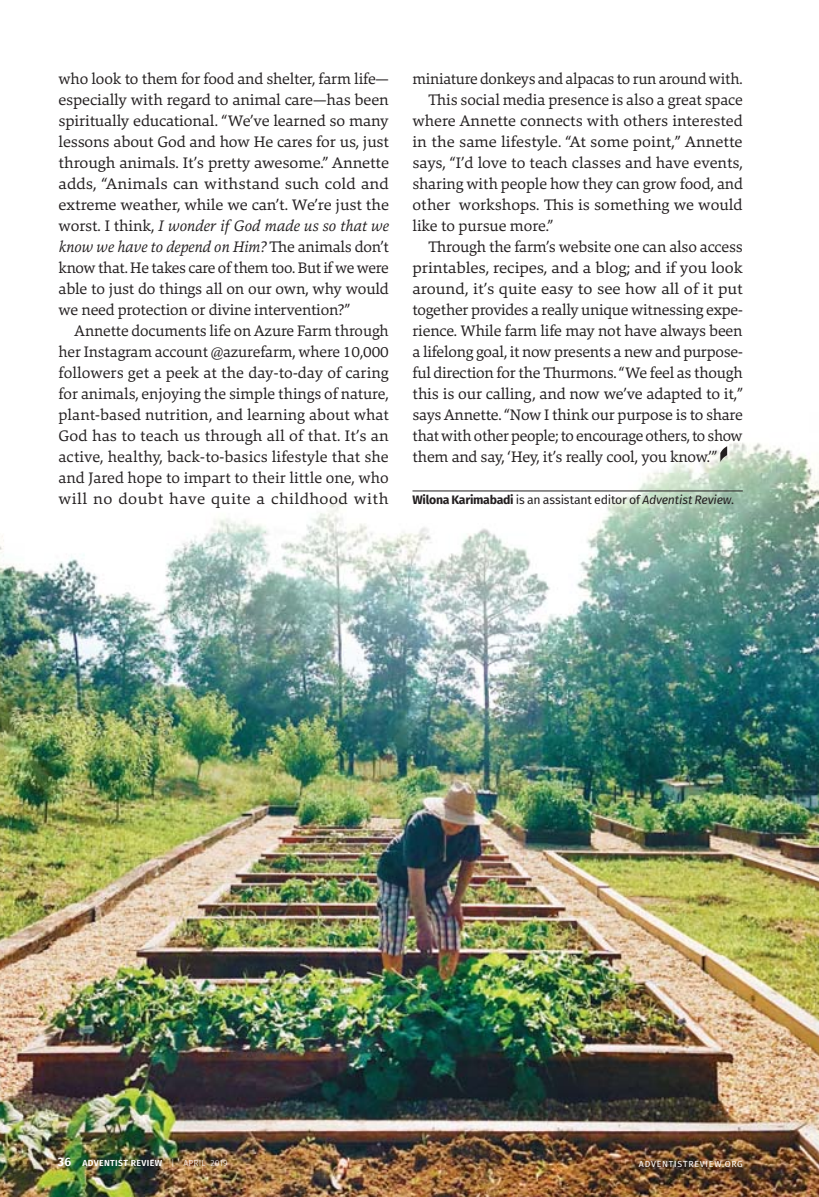
<style>
.page{position:relative;width:819px;height:1197px;background:#fff}
.page>*{position:absolute;margin:0;border:0;box-sizing:border-box;transform-origin:0 0}
.t1{font:15.75px/21px "Danton";letter-spacing:-.01em;color:#231f20;text-align:justify}
.t2{font:15.75px "Danton";letter-spacing:-.01em;color:#231f20;scale:1.05 1}
.t3{font:12.25px "Fira Sans";letter-spacing:-.02em;color:#231f20}
.t4{font:600 8.75px "Fira Sans";letter-spacing:.04em;color:#fff}
.t5{font:8.75px "Fira Sans";letter-spacing:.09em;color:#fff}
.s1{font-style:italic}
.s2{font-weight:700}
.s3{font-size:12.25px}
.s4{font-weight:300}
</style>
<div class="page">
<img style="left:0;top:443px;width:819px;height:754px">
<hr style="left:412px;top:490px;width:331px;height:1px;background:#231f20">
<svg style="left:720px;top:446px;width:7px;height:16px"></svg>
<p class="t1" style="left:59px;top:70px;width:332px">who look to them for food and shelter, farm life— especially with regard to animal care—has been spiritually educational. “We’ve learned so many lessons about God and how He cares for us, just through animals. It’s pretty awesome.” Annette adds, “Animals can withstand such cold and extreme weather, while we can’t. We’re just the worst. I think, <span class="s1">I wonder if God made us so that we know we have to depend on Him?</span> The animals don’t know that. He takes care of them too. But if we were able to just do things all on our own, why would we need protection or divine intervention?”</p>
<p class="t1" style="left:59px;top:322px;width:332px;text-indent:16px">Annette documents life on Azure Farm through her Instagram account @azurefarm, where 10,000 followers get a peek at the day-to-day of caring for animals, enjoying the simple things of nature, plant-based nutrition, and learning about what God has to teach us through all of that. It’s an active, healthy, back-to-basics lifestyle that she and Jared hope to impart to their little one, who will no doubt have quite a childhood with</p>
<p class="t1" style="left:412px;top:70px;width:332px">miniature donkeys and alpacas to run around with.</p>
<p class="t1" style="left:428px;top:91px;width:316px">This social media presence is also a great space</p>
<p class="t1" style="left:412px;top:112px;width:332px">where Annette connects with others interested</p>
<p class="t1" style="left:412px;top:133px;width:332px">in the same lifestyle. “At some point,” Annette</p>
<p class="t1" style="left:412px;top:154px;width:332px">says, “I’d love to teach classes and have events,</p>
<p class="t1" style="left:412px;top:175px;width:332px">sharing with people how they can grow food, and</p>
<p class="t1" style="left:412px;top:196px;width:332px">other workshops. This is something we would</p>
<p class="t1" style="left:412px;top:217px;width:142px">like to pursue more.”</p>
<p class="t1" style="left:428px;top:238px;width:316px">Through the farm’s website one can also access</p>
<p class="t2" style="left:412px;top:262px;width:316px">printables, recipes, and a blog; and if you look</p>
<p class="t2" style="left:412px;top:283px;width:316px">around, it’s quite easy to see how all of it put</p>
<p class="t1" style="left:412px;top:301px;width:332px">together provides a really unique witnessing expe-</p>
<p class="t1" style="left:412px;top:322px;width:331px">rience. While farm life may not have always been</p>
<p class="t1" style="left:412px;top:343px;width:332px">a lifelong goal, it now presents a new and purpose-</p>
<p class="t1" style="left:412px;top:364px;width:332px">ful direction for the Thurmons. “We feel as though</p>
<p class="t1" style="left:412px;top:385px;width:332px">this is our calling, and now we’ve adapted to it,”</p>
<p class="t1" style="left:412px;top:406px;width:332px">says Annette. “Now I think our purpose is to share</p>
<p class="t1" style="left:412px;top:427px;width:332px">that with other people; to encourage others, to show</p>
<p class="t1" style="left:412px;top:448px;width:306px">them and say, ‘Hey, it’s really cool, you know.’”</p>
<p class="t3" style="left:412px;top:494px;width:323px"><span class="s2">Wilona Karimabadi</span> is an assistant editor of <span class="s1">Adventist Review</span>.</p>
<p class="t4" style="left:58px;top:1159px;width:171px"><span class="s3">36</span> ADVENTIST REVIEW <span class="s4">| APRIL 2019</span></p>
<p class="t5" style="left:639px;top:1160px;width:105px">ADVENTISTREVIEW.ORG</p>
</div>
